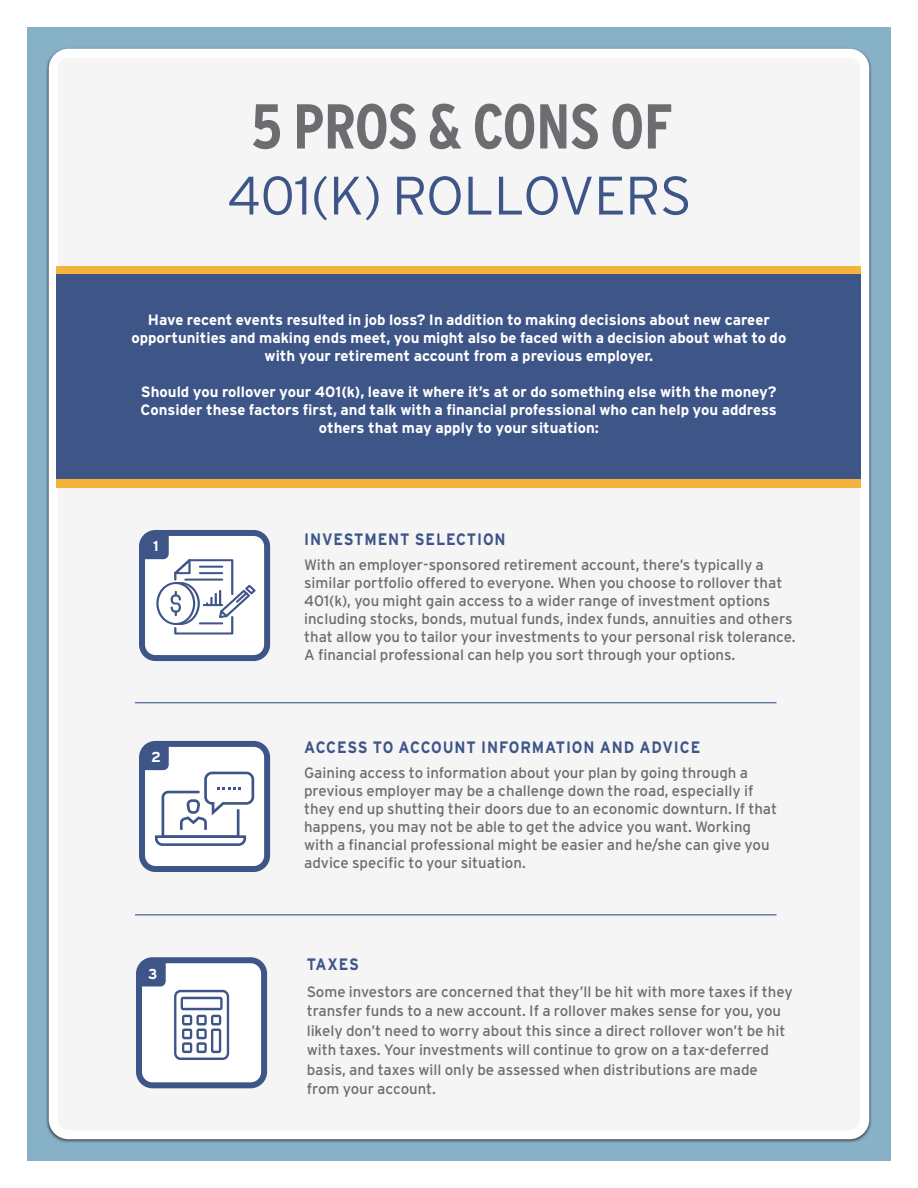
<style>
.page{position:relative;width:918px;height:1188px;background:#fff}
.page>*{position:absolute;margin:0;border:0;box-sizing:border-box;transform-origin:0 0}
.disclosure{font:700 63.15px "Interstate Condensed";letter-spacing:-.01em;color:#6c6d70}
.disclosure-2{font:300 54px "Interstate";letter-spacing:-.01em;color:#3e5588}
.t1{font:700 16.5px "Interstate";letter-spacing:.06em;color:#3e5588;scale:.9 1}
.t2{font:15px/18px "Interstate";color:#6c6d70}
.t3{font:700 15px/18px "Interstate";color:#fff;text-align:center}
.t4{font:700 14.4px "Interstate";color:#fff}
</style>
<div class="page">
<div style="left:27px;top:27px;width:864px;height:1134px;background:#86b1c7"></div>
<div style="left:53px;top:53px;width:812px;height:1082px;background:#f5f5f6;border-radius:15px"></div>
<div style="left:49px;top:49px;width:820px;height:1090px;border:9px solid #fff;border-radius:15px"></div>
<div style="left:57px;top:266px;width:804px;height:221px;background:#f4b33b"></div>
<div style="left:57px;top:275px;width:804px;height:204px;background:#3e5588"></div>
<div style="left:142px;top:533px;width:125px;height:125px;background:#fff;border-radius:14px"></div>
<div style="left:139px;top:530px;width:131px;height:131px;border:6px solid #3e5588;border-radius:14px"></div>
<div style="left:142px;top:744px;width:125px;height:125px;background:#fff;border-radius:14px"></div>
<div style="left:139px;top:741px;width:131px;height:131px;border:6px solid #3e5588;border-radius:14px"></div>
<hr style="left:135px;top:702px;width:642px;height:1px;background:#3e5588">
<hr style="left:135px;top:914px;width:642px;height:1px;background:#3e5588">
<div style="left:139px;top:960px;width:125px;height:125px;background:#fff;border-radius:14px"></div>
<div style="left:136px;top:957px;width:131px;height:131px;border:6px solid #3e5588;border-radius:14px"></div>
<svg style="left:141px;top:962px;width:25px;height:24px"></svg>
<svg style="left:144px;top:745px;width:110px;height:101px"></svg>
<svg style="left:174px;top:990px;width:55px;height:70px"></svg>
<svg style="left:144px;top:534px;width:112px;height:100px"></svg>
<p class="disclosure" style="left:251px;top:91px;width:423px">5 PROS &amp; CONS OF</p>
<p class="disclosure-2" style="left:227px;top:163px;width:466px">401(K) ROLLOVERS</p>
<p class="t3" style="left:131px;top:311px;width:657px">Have recent events resulted in job loss? In addition to making decisions about new career opportunities and making ends meet, you might also be faced with a decision about what to do with your retirement account from a previous employer.</p>
<p class="t3" style="left:141px;top:383px;width:638px">Should you rollover your 401(k), leave it where it’s at or do something else with the money?<br>Consider these factors first, and talk with a financial professional who can help you address others that may apply to your situation:</p>
<p class="t4" style="left:153px;top:538px;width:7px">1</p>
<p class="t4" style="left:151px;top:749px;width:11px">2</p>
<p class="t4" style="left:148px;top:965px;width:11px">3</p>
<p class="t1" style="left:304px;top:530px;width:226px">INVESTMENT SELECTION</p>
<p class="t2" style="left:304px;top:556px;width:493px">With an employer-sponsored retirement account, there’s typically a similar portfolio offered to everyone. When you choose to rollover that 401(k), you might gain access to a wider range of investment options including stocks, bonds, mutual funds, index funds, annuities and others that allow you to tailor your investments to your personal risk tolerance.<br>A financial professional can help you sort through your options.</p>
<p class="t1" style="left:304px;top:737px;width:442px">ACCESS TO ACCOUNT INFORMATION AND ADVICE</p>
<p class="t2" style="left:304px;top:764px;width:475px">Gaining access to information about your plan by going through a previous employer may be a challenge down the road, especially if they end up shutting their doors due to an economic downturn. If that happens, you may not be able to get the advice you want. Working with a financial professional might be easier and he/she can give you advice specific to your situation.</p>
<p class="t1" style="left:307px;top:955px;width:60px">TAXES</p>
<p class="t2" style="left:307px;top:982px;width:488px;line-height:19.5px">Some investors are concerned that they’ll be hit with more taxes if they transfer funds to a new account. If a rollover makes sense for you, you likely don’t need to worry about this since a direct rollover won’t be hit with taxes. Your investments will continue to grow on a tax-deferred basis, and taxes will only be assessed when distributions are made from your account.</p>
</div>
